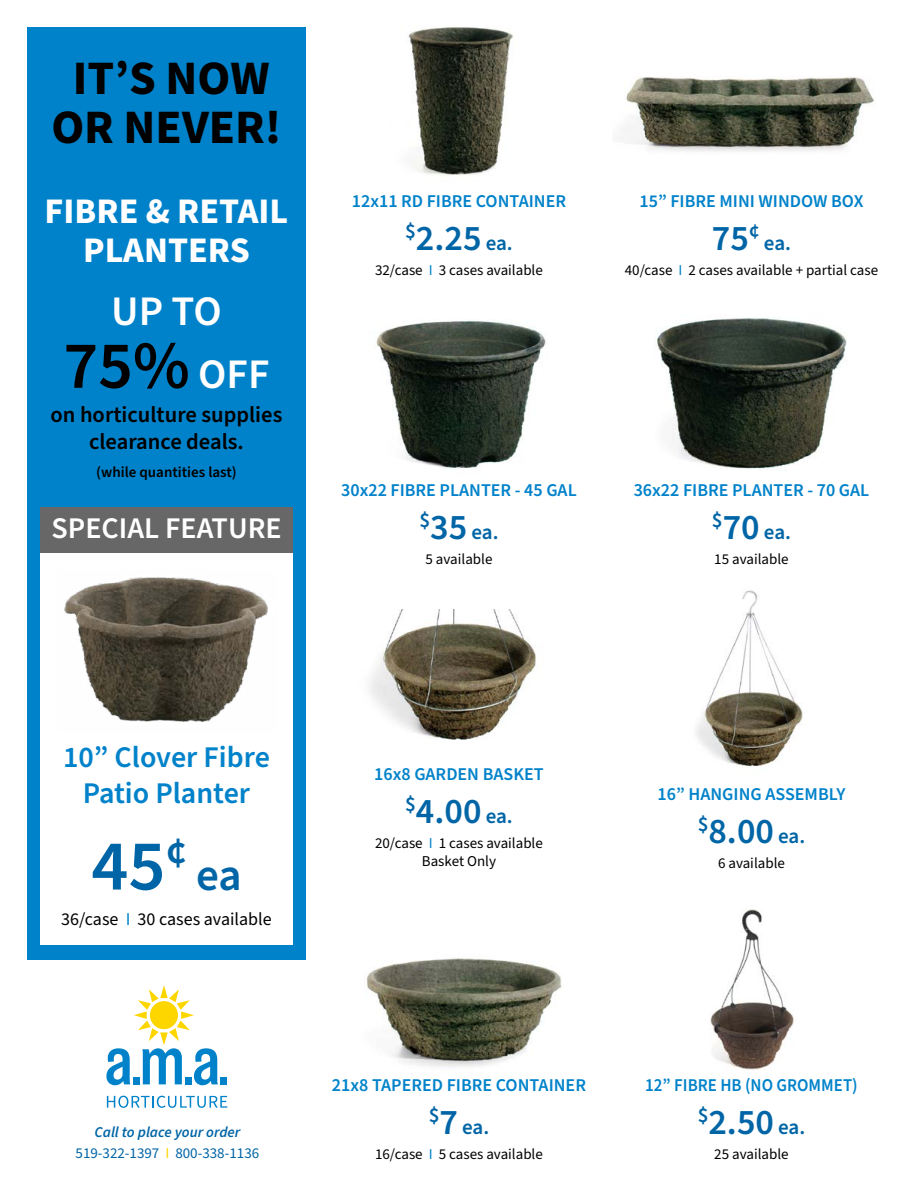
<style>
.page{position:relative;width:918px;height:1188px;background:#fff}
.page>*{position:absolute;margin:0;border:0;box-sizing:border-box;transform-origin:0 0}
.t1{font:600 72px "Source Sans Pro";color:#0065a6}
.t2{font:600 67.5px "Source Sans Pro";color:#000}
.t3{font:700 48px/49.5px "Source Sans Pro";color:#000;text-align:center}
.t4{font:600 45px "Source Sans Pro";color:#0065a6}
.t5{font:600 42px "Source Sans Pro";color:#fff}
.t6{font:700 36px/39px "Source Sans Pro";color:#fff;text-align:center}
.t7{font:600 36px "Source Sans Pro";color:#0065a6}
.t8{font:600 30px/36px "Source Sans Pro";color:#0082ca;text-align:center}
.t9{font:600 30px "Source Sans Pro";color:#fff}
.t10{font:600 22.5px/27px "Source Sans Pro";color:#000;text-align:center}
.t11{font:600 21px "Source Sans Pro";letter-spacing:-.01em;color:#0065a6}
.t12{font:600 18px "Source Sans Pro";color:#0082ca}
.t13{font:18px "Source Sans Pro";color:#000}
.t14{font:600 18px "Source Sans Pro";color:#0082ca;scale:.94 1}
.t15{font:15px/18px "Source Sans Pro";color:#000;text-align:center}
.t16{font:15px/21.3px "Source Sans Pro";color:#0065a6;text-align:center}
.t17{font:600 15px "Source Sans Pro";color:#000}
.s1{font-size:42px;color:#fff}
.s2{font-size:36px}
.s3{color:#0082ca}
.s4{font-weight:600;font-style:italic}
.s5{color:#ffd600}
</style>
<div class="page">
<div style="left:27px;top:27px;width:279px;height:932px;background:#0082ca"></div>
<div style="left:40px;top:508px;width:253px;height:436px;background:#fff"></div>
<div style="left:40px;top:507px;width:253px;height:45px;background:#676767"></div>
<img style="left:64px;top:577px;width:204px;height:145px">
<img style="left:618px;top:77px;width:256px;height:74px">
<img style="left:408px;top:26px;width:105px;height:149px">
<img style="left:370px;top:609px;width:166px;height:131px">
<img style="left:696px;top:590px;width:107px;height:177px">
<div style="left:221px;top:1077px;width:6px;height:7px;background:#0082ca"></div>
<svg style="left:106px;top:985px;width:112px;height:100px"></svg>
<svg style="left:107px;top:1096px;width:120px;height:12px"></svg>
<img style="left:376px;top:320px;width:170px;height:149px">
<img style="left:656px;top:318px;width:191px;height:151px">
<img style="left:366px;top:958px;width:196px;height:109px">
<img style="left:710px;top:909px;width:84px;height:161px">
<h3 class="t3" style="left:51px;top:54px;width:232px">IT’S NOW<br>OR NEVER!</h3>
<h3 class="t6" style="left:45px;top:192px;width:245px">FIBRE &amp; RETAIL<br>PLANTERS</h3>
<h3 class="t5" style="left:111px;top:283px;width:112px">UP TO</h3>
<h2 class="t2" style="left:64px;top:320px;width:207px">75% <span class="s1">OFF</span></h2>
<h3 class="t10" style="left:51px;top:401px;width:233px">on horticulture supplies clearance deals.</h3>
<p class="t17" style="left:96px;top:462px;width:142px">(while quantities last)</p>
<h3 class="t9" style="left:51px;top:508px;width:232px">SPECIAL FEATURE</h3>
<p class="t12" style="left:352px;top:189px;width:216px">12x11 RD FIBRE CONTAINER</p>
<h3 class="t11" style="left:405px;top:229px;width:109px">$<span class="s2">2.25</span> ea.</h3>
<p class="t15" style="left:375px;top:261px;width:169px">32/case <span class="s3">I</span> 3 cases available</p>
<p class="t12" style="left:640px;top:189px;width:225px">15” FIBRE MINI WINDOW BOX</p>
<h3 class="t7" style="left:712px;top:214px;width:49px">75<sup>¢</sup></h3>
<h3 class="t11" style="left:764px;top:229px;width:29px">ea.</h3>
<p class="t15" style="left:625px;top:261px;width:255px">40/case <span class="s3">I</span> 2 cases available + partial case</p>
<p class="t12" style="left:341px;top:478px;width:237px">30x22 FIBRE PLANTER - 45 GAL</p>
<h3 class="t11" style="left:419px;top:518px;width:81px">$<span class="s2">35</span> ea.</h3>
<p class="t15" style="left:426px;top:551px;width:68px">5 available</p>
<p class="t12" style="left:634px;top:478px;width:237px">36x22 FIBRE PLANTER - 70 GAL</p>
<h3 class="t11" style="left:712px;top:518px;width:81px">$<span class="s2">70</span> ea.</h3>
<p class="t15" style="left:714px;top:551px;width:76px">15 available</p>
<h3 class="t8" style="left:63px;top:740px;width:208px">10” Clover Fibre<br>Patio Planter</h3>
<h1 class="t1" style="left:91px;top:818px;width:97px">45<sup>¢</sup></h1>
<h3 class="t4" style="left:196px;top:845px;width:47px">ea</h3>
<p class="t13" style="left:61px;top:907px;width:212px">36/case <span class="s3">I</span> 30 cases available</p>
<p class="t16" style="left:76px;top:1122px;width:185px"><span class="s4">Call to place your order<br></span>519-322-1397 <span class="s5">I</span> 800-338-1136</p>
<p class="t12" style="left:374px;top:762px;width:171px">16x8 GARDEN BASKET</p>
<h3 class="t11" style="left:405px;top:802px;width:109px">$<span class="s2">4.00</span> ea.</h3>
<p class="t15" style="left:375px;top:835px;width:169px">20/case <span class="s3">I</span> 1 cases available<br>Basket Only</p>
<p class="t12" style="left:658px;top:782px;width:189px">16” HANGING ASSEMBLY</p>
<h3 class="t11" style="left:698px;top:822px;width:109px">$<span class="s2">8.00</span> ea.</h3>
<p class="t15" style="left:718px;top:854px;width:68px">6 available</p>
<p class="t12" style="left:332px;top:1073px;width:256px">21x8 TAPERED FIBRE CONTAINER</p>
<h3 class="t11" style="left:429px;top:1113px;width:62px">$<span class="s2">7</span> ea.</h3>
<p class="t15" style="left:375px;top:1145px;width:169px">16/case <span class="s3">I</span> 5 cases available</p>
<p class="t14" style="left:645px;top:1073px;width:228px">12” FIBRE HB (NO GROMMET)</p>
<h3 class="t11" style="left:698px;top:1113px;width:109px">$<span class="s2">2.50</span> ea.</h3>
<p class="t15" style="left:714px;top:1145px;width:76px">25 available</p>
</div>
